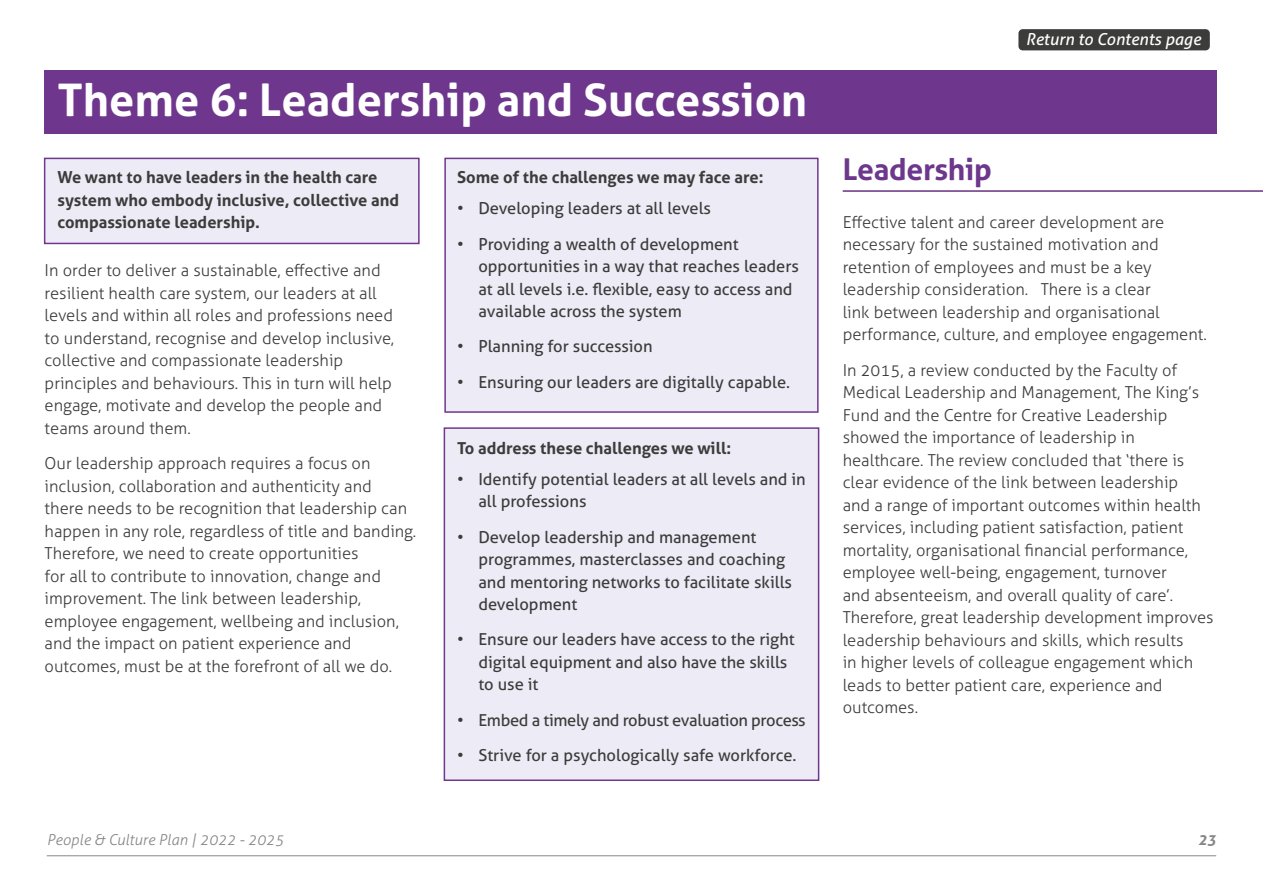
<style>
.page{position:relative;width:1263px;height:893px;background:#fff}
.page>*{position:absolute;margin:0;border:0;box-sizing:border-box;transform-origin:0 0}
.t1{font:700 45px "Aller";color:#fff}
.t2{font:700 30px "Aller";letter-spacing:-.01em;color:#6c378c}
.t3{font:300 16.5px/22.5px "Aller";color:#3c3c3b}
.t4{font:16.5px/22.5px "Aller";color:#3c3c3b}
.t5{font:700 16.5px/22.5px "Aller";color:#3c3c3b}
.t6{font:16.5px "Aller";letter-spacing:-.02em;color:#3c3c3b}
.t7{font:italic 16.5px "Aller";color:#fff}
.t8{font:italic 300 15px "Aller";color:#878787}
.t9{font:italic 700 15px "Aller";color:#878787}
</style>
<div class="page">
<hr style="left:47px;top:855px;width:1169px;height:1px;background:#878787">
<div style="left:1018px;top:29px;width:192px;height:21px;background:#3c3c3b;border-radius:4px"></div>
<div style="left:444px;top:427px;width:375px;height:354px;background:#edebf6;border:2px solid #6e378d"></div>
<div style="left:44px;top:158px;width:376px;height:86px;background:#edebf6;border:2px solid #6e378d"></div>
<div style="left:444px;top:158px;width:375px;height:255px;background:#edebf6;border:2px solid #6e378d"></div>
<div style="left:45px;top:70px;width:1172px;height:64px;background:#6e378d"></div>
<hr style="left:843px;top:190px;width:420px;height:2px;background:#663181">
<h1 class="t1" style="left:57px;top:72px;width:751px">Theme 6: Leadership and Succession</h1>
<p class="t5" style="left:57px;top:166px;width:343px">We want to have leaders in the health care system who embody inclusive, collective and compassionate leadership.</p>
<p class="t3" style="left:45px;top:259px;width:351px">In order to deliver a sustainable, effective and resilient health care system, our leaders at all levels and within all roles and professions need to understand, recognise and develop inclusive, collective and compassionate leadership principles and behaviours. This in turn will help engage, motivate and develop the people and teams around them.</p>
<p class="t3" style="left:45px;top:452px;width:373px">Our leadership approach requires a focus on inclusion, collaboration and authenticity and<br>there needs to be recognition that leadership can happen in any role, regardless of title and banding.<br>Therefore, we need to create opportunities<br>for all to contribute to innovation, change and improvement. The link between leadership, employee engagement, wellbeing and inclusion, and the impact on patient experience and outcomes, must be at the forefront of all we do.</p>
<p class="t5" style="left:457px;top:166px;width:308px">Some of the challenges we may face are:</p>
<p class="t4" style="left:457px;top:197px;width:255px">• Developing leaders at all levels</p>
<p class="t4" style="left:478px;top:232px;width:322px;text-indent:-21px">• Providing a wealth of development opportunities in a way that reaches leaders at all levels i.e. flexible, easy to access and available across the system</p>
<p class="t4" style="left:457px;top:335px;width:197px">• Planning for succession</p>
<p class="t4" style="left:457px;top:370px;width:335px">• Ensuring our leaders are digitally capable.</p>
<p class="t5" style="left:457px;top:437px;width:275px">To address these challenges we will:</p>
<p class="t4" style="left:478px;top:468px;width:329px;text-indent:-21px">• Identify potential leaders at all levels and in all professions</p>
<p class="t4" style="left:478px;top:525px;width:315px;text-indent:-21px">• Develop leadership and management programmes, masterclasses and coaching and mentoring networks to facilitate skills development</p>
<p class="t4" style="left:478px;top:628px;width:318px;text-indent:-21px">• Ensure our leaders have access to the right digital equipment and also have the skills to use it</p>
<p class="t6" style="left:457px;top:710px;width:350px">• Embed a timely and robust evaluation process</p>
<p class="t4" style="left:457px;top:744px;width:341px">• Strive for a psychologically safe workforce.</p>
<p class="t7" style="left:1026px;top:29px;width:176px">Return to Contents page</p>
<h2 class="t2" style="left:843px;top:151px;width:151px">Leadership</h2>
<p class="t3" style="left:843px;top:211px;width:366px">Effective talent and career development are necessary for the sustained motivation and retention of employees and must be a key leadership consideration. There is a clear<br>link between leadership and organisational performance, culture, and employee engagement.</p>
<p class="t3" style="left:843px;top:358px;width:372px">In 2015, a review conducted by the Faculty of Medical Leadership and Management, The King’s Fund and the Centre for Creative Leadership showed the importance of leadership in healthcare. The review concluded that ‘there is clear evidence of the link between leadership<br>and a range of important outcomes within health services, including patient satisfaction, patient mortality, organisational financial performance, employee well-being, engagement, turnover<br>and absenteeism, and overall quality of care’.<br>Therefore, great leadership development improves leadership behaviours and skills, which results<br>in higher levels of colleague engagement which leads to better patient care, experience and outcomes.</p>
<p class="t8" style="left:47px;top:830px;width:239px">People &amp; Culture Plan | 2022 - 2025</p>
<p class="t9" style="left:1198px;top:830px;width:19px">23</p>
</div>
